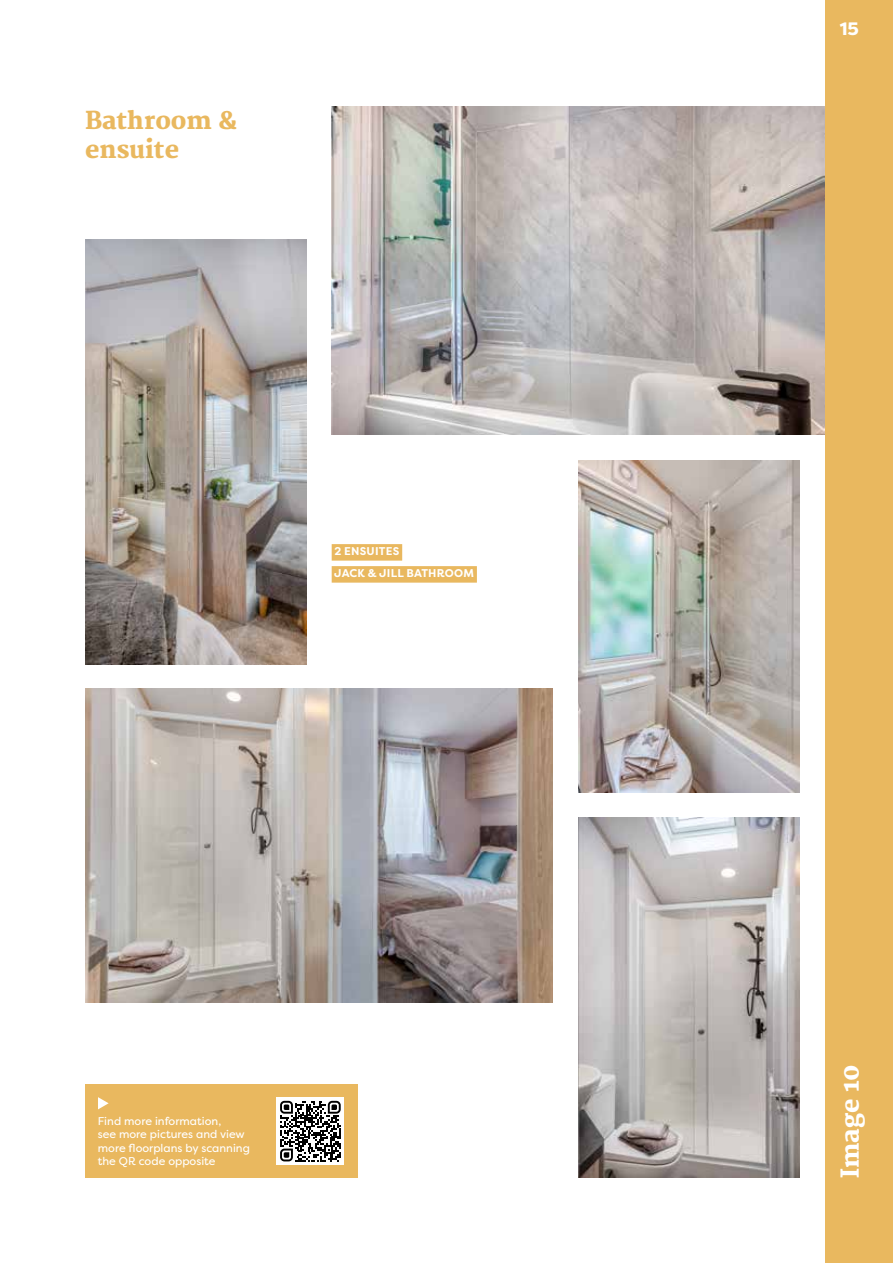
<style>
.page{position:relative;width:893px;height:1263px;background:#fff}
.page>*{position:absolute;margin:0;border:0;box-sizing:border-box;transform-origin:0 0}
.t1{font:800 24px/28.8px "Merriweather";color:#e9b85f}
.t2{font:800 24px "Merriweather";color:#fff}
.t3{font:800 18px "Filson Pro";color:#fff}
.t4{font:11.25px/13.5px "Filson Pro";color:#fff}
.t5{font:700 11.25px/22px "Filson Pro";letter-spacing:.02em;color:#fff}
</style>
<div class="page">
<img style="left:85px;top:240px;width:221px;height:424px">
<img style="left:332px;top:106px;width:493px;height:328px">
<img style="left:85px;top:688px;width:467px;height:314px">
<img style="left:578px;top:460px;width:221px;height:332px">
<img style="left:578px;top:818px;width:221px;height:360px">
<div style="left:85px;top:1084px;width:272px;height:94px;background:#e9b85f"></div>
<div style="left:276px;top:1097px;width:68px;height:68px;background:#fff"></div>
<svg style="left:280px;top:1101px;width:61px;height:60px"></svg>
<svg style="left:98px;top:1097px;width:11px;height:12px"></svg>
<div style="left:332px;top:544px;width:70px;height:17px;background:#e9b85f"></div>
<div style="left:332px;top:566px;width:145px;height:17px;background:#e9b85f"></div>
<div style="left:825px;top:0;width:68px;height:1263px;background:#e9b85f"></div>
<h1 class="t1" style="left:85px;top:107px;width:154px">Bathroom &amp; ensuite</h1>
<p class="t5" style="left:334px;top:541px;width:141px">2 ENSUITES<br>JACK &amp; JILL BATHROOM</p>
<p class="t4" style="left:98px;top:1114px;width:154px">Find more information,<br>see more pictures and view more floorplans by scanning the QR code opposite</p>
<h2 class="t3" style="left:840px;top:17px;width:21px">15</h2>
<h1 class="t2" style="left:836px;top:1178px;width:115px;rotate:-90deg">Image 10</h1>
</div>
